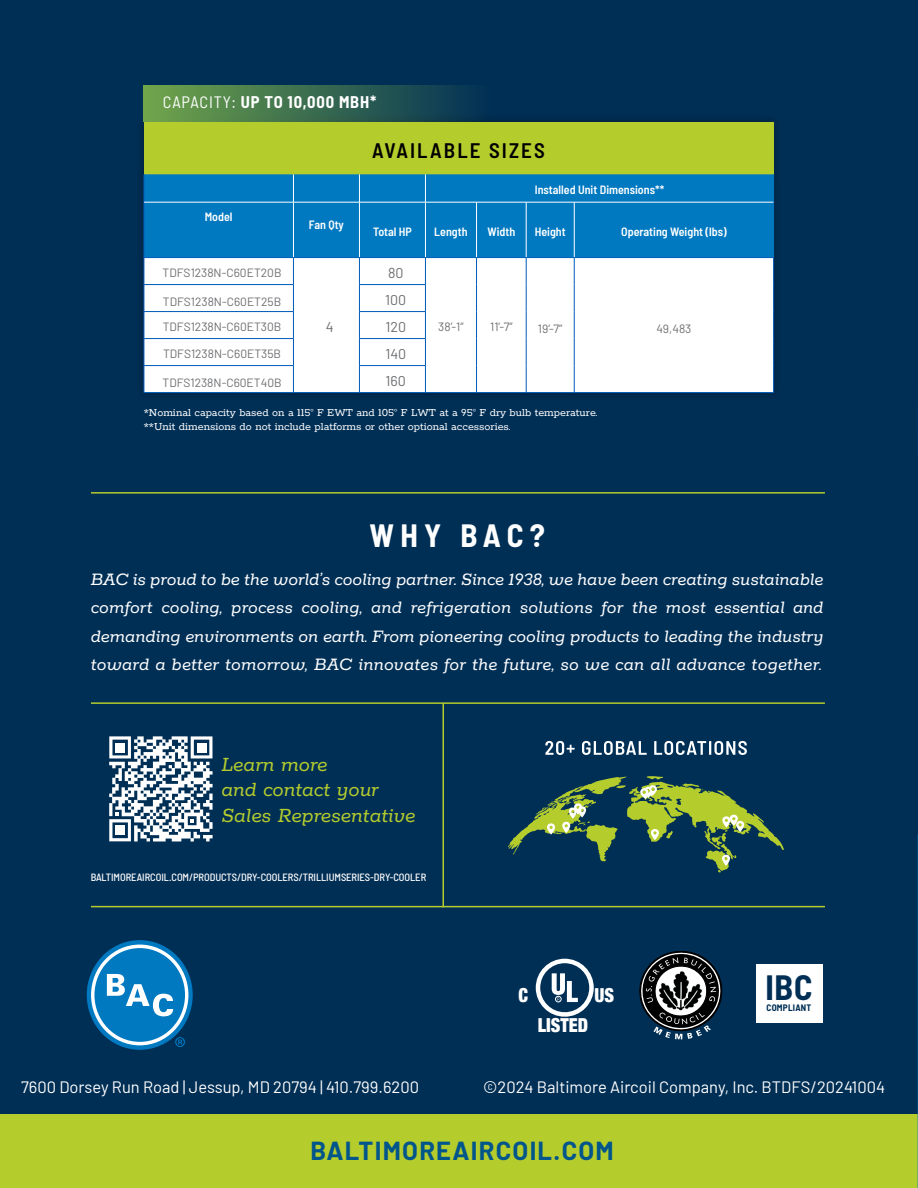
<style>
.page{position:relative;width:918px;height:1188px;background:#fff}
.page>*{position:absolute;margin:0;border:0;box-sizing:border-box;transform-origin:0 0}
.t1{font:700 semi-condensed 34.35px "Barlow";color:#002f56}
.t2{font:700 semi-condensed 31.5px "Barlow";letter-spacing:.19em;color:#fff}
.t3{font:700 25.5px "Barlow";letter-spacing:.05em;color:#00558b}
.t4{font:italic 600 22.5px/25.5px "Rokkitt";color:#b5cc2d}
.t5{font:600 semi-condensed 21px "Barlow";letter-spacing:.1em;color:#000}
.t6{font:italic 600 19.5px/28.5px "Rokkitt";letter-spacing:.01em;color:#fff;text-align:justify}
.t7{font:900 condensed 19.2px "Helvetica Neue";color:#fff;scale:.93 1}
.t8{font:16.5px "Barlow";color:#fff}
.t9{font:700 semi-condensed 16.5px "Barlow";letter-spacing:.05em;color:#fff}
.t10{font:14.25px "Barlow";color:#6d6e71}
.t11{font:600 12px/14.4px "Rokkitt";color:#fff}
.t12{font:12px "Barlow";color:#6d6e71}
.t13{font:600 semi-condensed 12px "Barlow";color:#fff}
.t14{font:500 semi-condensed 10.5px "Barlow";letter-spacing:-.005em;color:#fff}
.t15{font:700 semi-condensed 9.15px "Barlow";letter-spacing:.025em;color:#002f56}
.s1{font-weight:400}
</style>
<div class="page">
<div style="left:0;top:0;width:918px;height:1186px;background:#002f56"></div>
<div style="left:0;top:1114px;width:918px;height:74px;background:#b5cc2d"></div>
<svg style="left:87px;top:940px;width:106px;height:110px;background:#0f7dbf"></svg>
<svg style="left:91px;top:945px;width:97px;height:100px"></svg>
<div style="left:94px;top:948px;width:91px;height:94px;background:#0079c1;border-radius:50%"></div>
<svg style="left:107px;top:974px;width:66px;height:42px"></svg>
<svg style="left:175px;top:1037px;width:10px;height:10px"></svg>
<hr style="left:91px;top:492px;width:734px;height:2px;background:#b5cc2d">
<hr style="left:91px;top:702px;width:734px;height:2px;background:#b5cc2d">
<div style="left:134px;top:112px;width:649px;height:291px;background:#002b50"></div>
<div style="left:144px;top:122px;width:630px;height:52px;background:#b5cc2d"></div>
<div style="left:145px;top:174px;width:628px;height:83px;background:#0079c1"></div>
<div style="left:426px;top:258px;width:347px;height:134px;background:#fff"></div>
<svg style="left:773px;top:174px;width:1px;height:28px"></svg>
<hr style="left:773px;top:202px;width:1px;height:55px;background:#0079c1">
<hr style="left:144px;top:257px;width:149px;height:1px;background:#005cb9">
<hr style="left:144px;top:392px;width:149px;height:1px;background:#005cb9">
<hr style="left:476px;top:202px;width:1px;height:55px;background:#fff">
<hr style="left:526px;top:202px;width:1px;height:55px;background:#fff">
<hr style="left:574px;top:202px;width:1px;height:55px;background:#fff">
<svg style="left:293px;top:174px;width:1px;height:28px"></svg>
<svg style="left:359px;top:174px;width:1px;height:28px"></svg>
<hr style="left:293px;top:202px;width:1px;height:55px;background:#fff">
<hr style="left:359px;top:202px;width:1px;height:55px;background:#fff">
<hr style="left:425px;top:202px;width:1px;height:55px;background:#fff">
<svg style="left:144px;top:174px;width:1px;height:28px"></svg>
<hr style="left:144px;top:202px;width:1px;height:55px;background:#005cb9">
<hr style="left:359px;top:257px;width:66px;height:1px;background:#005cb9">
<hr style="left:293px;top:257px;width:66px;height:1px;background:#005cb9">
<hr style="left:293px;top:392px;width:66px;height:1px;background:#005cb9">
<hr style="left:359px;top:392px;width:66px;height:1px;background:#005cb9">
<hr style="left:144px;top:202px;width:149px;height:1px;background:#fff">
<hr style="left:293px;top:202px;width:66px;height:1px;background:#fff">
<hr style="left:359px;top:202px;width:66px;height:1px;background:#fff">
<svg style="left:425px;top:174px;width:1px;height:28px"></svg>
<hr style="left:425px;top:202px;width:52px;height:1px;background:#fff">
<hr style="left:477px;top:202px;width:49px;height:1px;background:#fff">
<hr style="left:526px;top:202px;width:48px;height:1px;background:#fff">
<hr style="left:574px;top:202px;width:199px;height:1px;background:#fff">
<hr style="left:574px;top:257px;width:200px;height:1px;background:#005cb9">
<svg style="left:773px;top:258px;width:1px;height:134px"></svg>
<hr style="left:574px;top:392px;width:200px;height:1px;background:#005cb9">
<hr style="left:425px;top:257px;width:52px;height:1px;background:#005cb9">
<div style="left:144px;top:258px;width:282px;height:134px;background:#fff"></div>
<hr style="left:425px;top:392px;width:52px;height:1px;background:#005cb9">
<hr style="left:477px;top:257px;width:49px;height:1px;background:#005cb9">
<svg style="left:476px;top:258px;width:1px;height:134px"></svg>
<hr style="left:477px;top:392px;width:49px;height:1px;background:#005cb9">
<hr style="left:526px;top:257px;width:48px;height:1px;background:#005cb9">
<svg style="left:526px;top:258px;width:1px;height:134px"></svg>
<svg style="left:574px;top:258px;width:1px;height:134px"></svg>
<hr style="left:526px;top:392px;width:48px;height:1px;background:#005cb9">
<svg style="left:917px;top:834px;width:1px;height:354px"></svg>
<svg style="left:639px;top:951px;width:84px;height:88px"></svg>
<div style="left:756px;top:964px;width:66px;height:58px;background:#fff"></div>
<div style="left:536px;top:959px;width:58px;height:58px;border:4px solid #fff;border-radius:50%"></div>
<svg style="left:552px;top:973px;width:26px;height:29px"></svg>
<div style="left:144px;top:85px;width:347px;height:37px;background:linear-gradient(to right,#71a64b,#012f54)"></div>
<hr style="left:442px;top:703px;width:2px;height:204px;background:#b5cc2d">
<hr style="left:91px;top:906px;width:734px;height:1px;background:#b5cc2d">
<svg style="left:545px;top:741px;width:202px;height:14px"></svg>
<svg style="left:508px;top:776px;width:276px;height:97px"></svg>
<svg style="left:109px;top:736px;width:104px;height:106px"></svg>
<div style="left:197px;top:743px;width:9px;height:9px;background:#fff"></div>
<div style="left:116px;top:743px;width:9px;height:9px;background:#fff"></div>
<div style="left:116px;top:826px;width:9px;height:9px;background:#fff"></div>
<p class="t9" style="left:163px;top:91px;width:215px"><span class="s1">CAPACITY:</span> UP TO 10,000 MBH*</p>
<p class="t5" style="left:372px;top:135px;width:174px">AVAILABLE SIZES</p>
<p class="t13" style="left:205px;top:208px;width:29px">Model</p>
<p class="t12" style="left:163px;top:264px;width:120px">TDFS1238N-C60ET20B</p>
<p class="t13" style="left:309px;top:216px;width:37px">Fan Qty</p>
<p class="t13" style="left:535px;top:181px;width:131px">Installed Unit Dimensions**</p>
<p class="t13" style="left:373px;top:223px;width:40px">Total HP</p>
<p class="t13" style="left:434px;top:223px;width:35px">Length</p>
<p class="t13" style="left:487px;top:223px;width:29px">Width</p>
<p class="t13" style="left:535px;top:223px;width:33px">Height</p>
<p class="t13" style="left:621px;top:223px;width:107px">Operating Weight (lbs)</p>
<p class="t10" style="left:388px;top:263px;width:17px">80</p>
<p class="t12" style="left:163px;top:293px;width:120px">TDFS1238N-C60ET25B</p>
<p class="t10" style="left:385px;top:290px;width:23px">100</p>
<p class="t12" style="left:163px;top:318px;width:120px">TDFS1238N-C60ET30B</p>
<p class="t10" style="left:385px;top:317px;width:22px">120</p>
<p class="t12" style="left:163px;top:345px;width:120px">TDFS1238N-C60ET35B</p>
<p class="t10" style="left:385px;top:344px;width:22px">140</p>
<p class="t12" style="left:163px;top:374px;width:121px">TDFS1238N-C60ET40B</p>
<p class="t10" style="left:386px;top:371px;width:22px">160</p>
<p class="t10" style="left:326px;top:317px;width:9px">4</p>
<p class="t12" style="left:438px;top:318px;width:27px">38’-1”</p>
<p class="t12" style="left:490px;top:318px;width:24px">11’-7”</p>
<p class="t12" style="left:538px;top:320px;width:26px">19’-7”</p>
<p class="t12" style="left:656px;top:320px;width:37px">49,483</p>
<p class="t11" style="left:144px;top:404px;width:455px">*Nominal capacity based on a 115° F EWT and 105° F LWT at a 95° F dry bulb temperature. **Unit dimensions do not include platforms or other optional accessories.</p>
<h2 class="t2" style="left:370px;top:513px;width:177px">WHY BAC?</h2>
<p class="t6" style="left:91px;top:564px;width:734px">BAC is proud to be the world’s cooling partner. Since 1938, we have been creating sustainable comfort cooling, process cooling, and refrigeration solutions for the most essential and demanding environments on earth. From pioneering cooling products to leading the industry toward a better tomorrow, BAC innovates for the future, so we can all advance together.</p>
<p class="t4" style="left:222px;top:750px;width:195px">Learn more<br>and contact your<br>Sales Representative</p>
<p class="t14" style="left:91px;top:869px;width:337px">BALTIMOREAIRCOIL.COM/PRODUCTS/DRY-COOLERS/TRILLIUMSERIES-DRY-COOLER</p>
<p class="t8" style="left:21px;top:1075px;width:399px">7600 Dorsey Run Road | Jessup, MD 20794 | 410.799.6200</p>
<p class="t7" style="left:518px;top:980px;width:12px">C</p>
<p class="t7" style="left:594px;top:980px;width:23px">US</p>
<p class="t7" style="left:538px;top:1010px;width:56px">LISTED</p>
<h1 class="t1" style="left:765px;top:963px;width:48px">IBC</h1>
<p class="t15" style="left:767px;top:1001px;width:46px">COMPLIANT</p>
<p class="t8" style="left:483px;top:1075px;width:403px">©2024 Baltimore Aircoil Company, Inc. BTDFS/20241004</p>
<h3 class="t3" style="left:310px;top:1132px;width:305px">BALTIMOREAIRCOIL.COM</h3>
</div>
